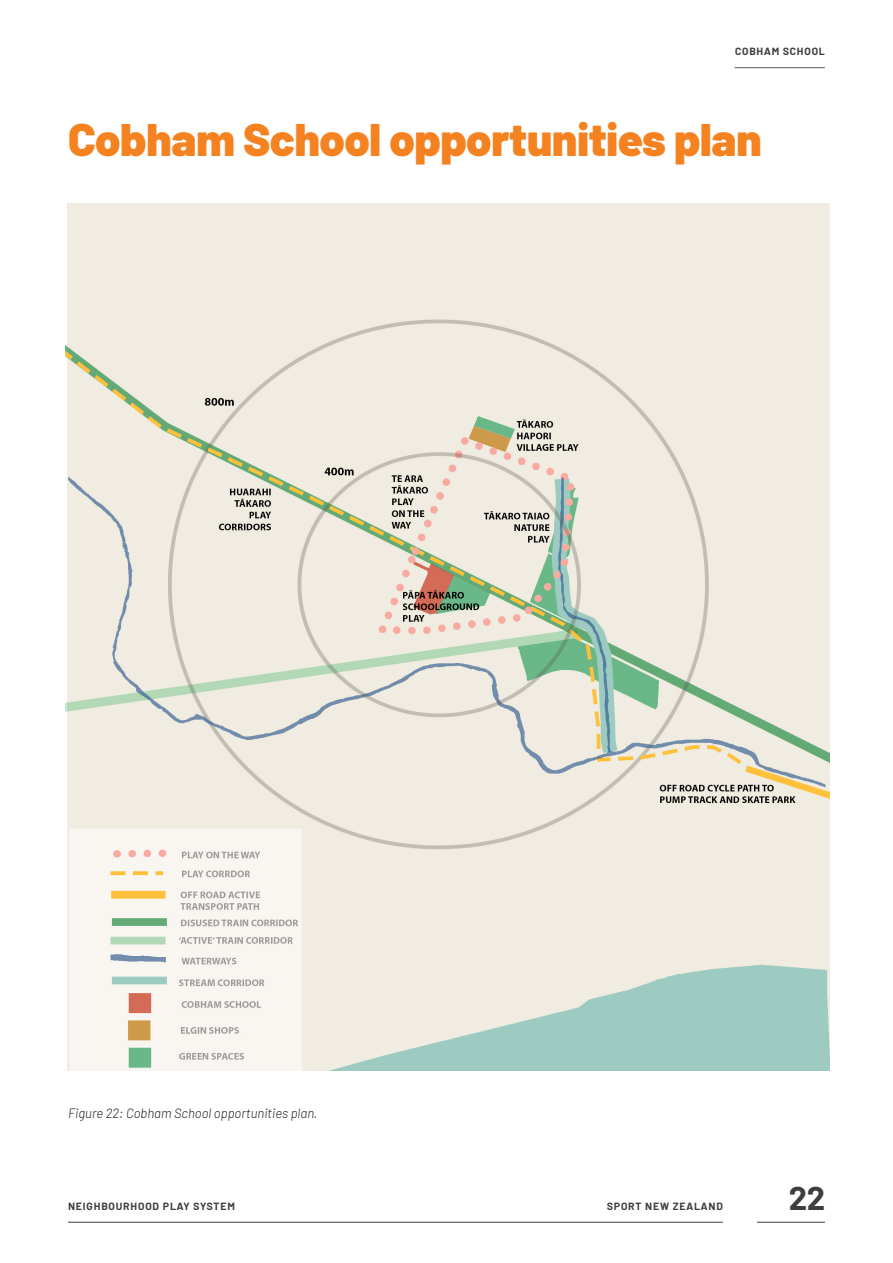
<style>
.page{position:relative;width:893px;height:1263px;background:#fff}
.page>*{position:absolute;margin:0;border:0;box-sizing:border-box;transform-origin:0 0}
.Barlow_Main_Head_Ora{font:900 45.6px "Barlow";letter-spacing:-.005em;color:#f58220}
.t1{font:700 33px "Barlow";color:#3e3e3f}
.Barlow_Text_Caption{font:italic 300 13.5px "Barlow";color:#231f20}
.t2{font:700 10.5px "Barlow";letter-spacing:.08em;color:#3e3e3f}
</style>
<div class="page">
<hr style="left:68px;top:1222px;width:655px;height:1px;background:#3e3e3f">
<hr style="left:757px;top:1222px;width:68px;height:1px;background:#3e3e3f">
<hr style="left:735px;top:67px;width:90px;height:1px;background:#57585a">
<img style="left:65px;top:203px;width:764px;height:867px">
<p class="t2" style="left:735px;top:44px;width:91px">COBHAM SCHOOL</p>
<p class="Barlow_Main_Head_Ora" style="left:68px;top:105px;width:695px">Cobham School opportunities plan</p>
<p class="Barlow_Text_Caption" style="left:68px;top:1103px;width:251px">Figure 22: Cobham School opportunities plan.</p>
<p class="t2" style="left:68px;top:1198px;width:168px">NEIGHBOURHOOD PLAY SYSTEM</p>
<p class="t2" style="left:607px;top:1198px;width:117px">SPORT NEW ZEALAND</p>
<h2 class="t1" style="left:789px;top:1173px;width:37px">22</h2>
</div>
